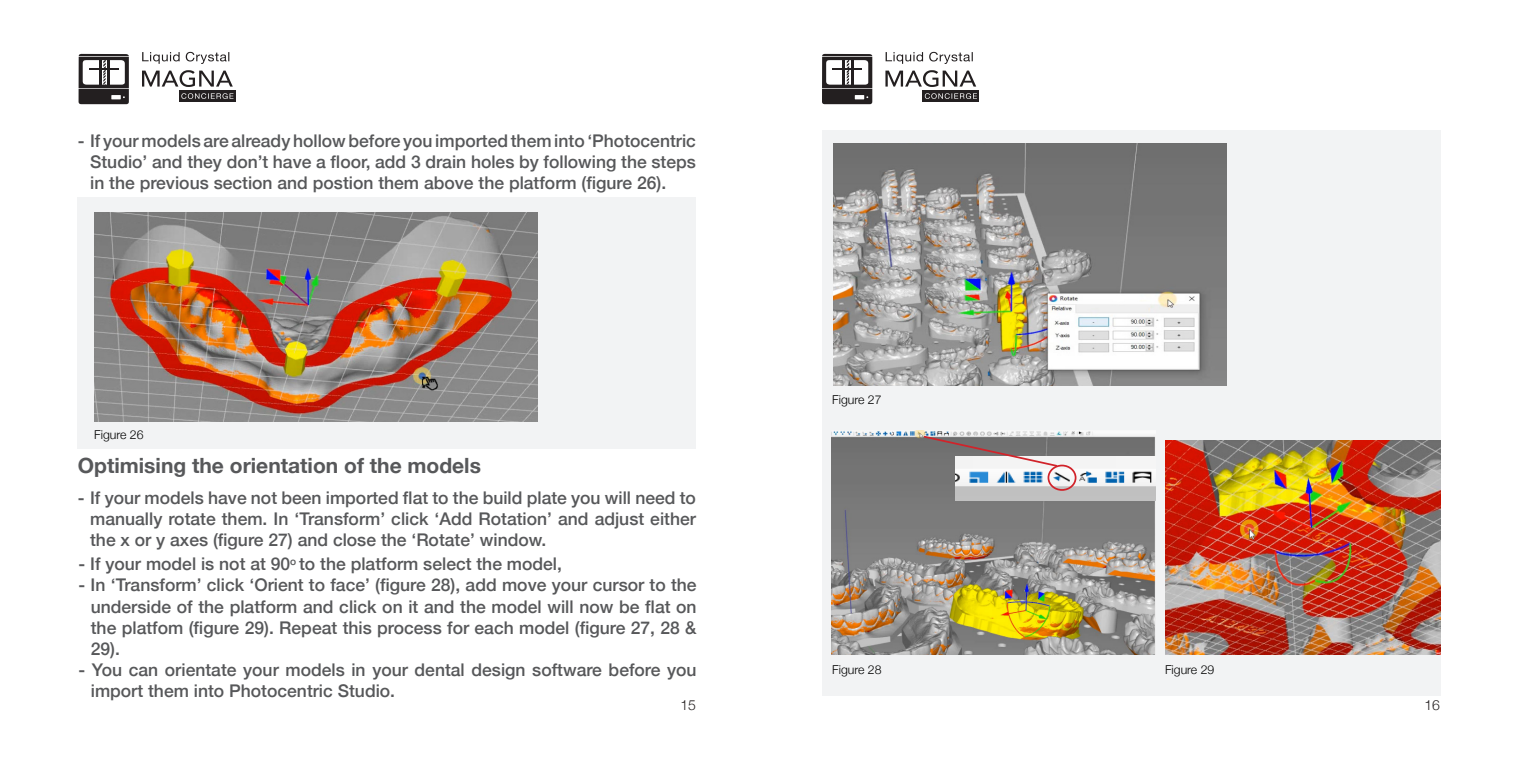
<style>
.page{position:relative;width:1518px;height:774px;background:#fff}
.page>*{position:absolute;margin:0;border:0;box-sizing:border-box;transform-origin:0 0}
.t1{font:700 21px "Helvetica Neue";color:#57585a}
.t2{font:500 17.5px/21px "Helvetica Neue";color:#57585a;text-align:justify}
.t3{font:300 14px "Helvetica Neue";color:#231f20}
.t4{font:300 12.25px "Helvetica Neue";color:#000}
</style>
<div class="page">
<div style="left:78px;top:198px;width:618px;height:251px;background:#f2f3f4"></div>
<div style="left:822px;top:130px;width:618px;height:566px;background:#f2f3f4"></div>
<div style="left:179px;top:90px;width:57px;height:12px;background:#231f20"></div>
<svg style="left:142px;top:70px;width:91px;height:17px"></svg>
<svg style="left:142px;top:52px;width:87px;height:12px"></svg>
<svg style="left:181px;top:93px;width:52px;height:6px"></svg>
<svg style="left:79px;top:54px;width:50px;height:50px"></svg>
<div style="left:922px;top:90px;width:57px;height:12px;background:#231f20"></div>
<svg style="left:885px;top:70px;width:91px;height:17px"></svg>
<svg style="left:886px;top:52px;width:87px;height:12px"></svg>
<svg style="left:925px;top:93px;width:52px;height:6px"></svg>
<svg style="left:822px;top:54px;width:50px;height:50px"></svg>
<img style="left:94px;top:212px;width:444px;height:210px">
<img style="left:834px;top:144px;width:392px;height:241px">
<img style="left:831px;top:430px;width:325px;height:225px">
<img style="left:955px;top:457px;width:200px;height:43px">
<div style="left:1048px;top:465px;width:28px;height:26px;border:2px solid #d1232a;border-radius:50%"></div>
<svg style="left:922px;top:434px;width:137px;height:34px"></svg>
<img style="left:1165px;top:440px;width:275px;height:215px">
<p class="t2" style="left:90px;top:129px;width:607px;text-indent:-12px">- If your models are already hollow before you imported them into ‘Photocentric Studio’ and they don’t have a floor, add 3 drain holes by following the steps in the previous section and postion them above the platform (figure 26).</p>
<p class="t4" style="left:94px;top:425px;width:51px">Figure 26</p>
<p class="t1" style="left:78px;top:449px;width:405px">Optimising the orientation of the models</p>
<p class="t4" style="left:832px;top:390px;width:51px">Figure 27</p>
<p class="t2" style="left:90px;top:486px;width:607px;text-indent:-12px">- If your models have not been imported flat to the build plate you will need to manually rotate them. In ‘Transform’ click ‘Add Rotation’ and adjust either the x or y axes (figure 27) and close the ‘Rotate’ window.</p>
<p class="t2" style="left:79px;top:552px;width:485px">- If your model is not at 90<sup>o</sup> to the platform select the model,</p>
<p class="t2" style="left:91px;top:573px;width:607px;text-indent:-12px">- In ‘Transform’ click ‘Orient to face’ (figure 28), add move your cursor to the underside of the platform and click on it and the model will now be flat on the platfom (figure 29). Repeat this process for each model (figure 27, 28 &amp; 29).</p>
<p class="t2" style="left:91px;top:657px;width:607px;text-indent:-12px">- You can orientate your models in your dental design software before you import them into Photocentric Studio.</p>
<p class="t4" style="left:1165px;top:660px;width:51px">Figure 29</p>
<p class="t4" style="left:832px;top:660px;width:51px">Figure 28</p>
<p class="t3" style="left:680px;top:693px;width:17px">15</p>
<p class="t3" style="left:1425px;top:693px;width:17px">16</p>
</div>
